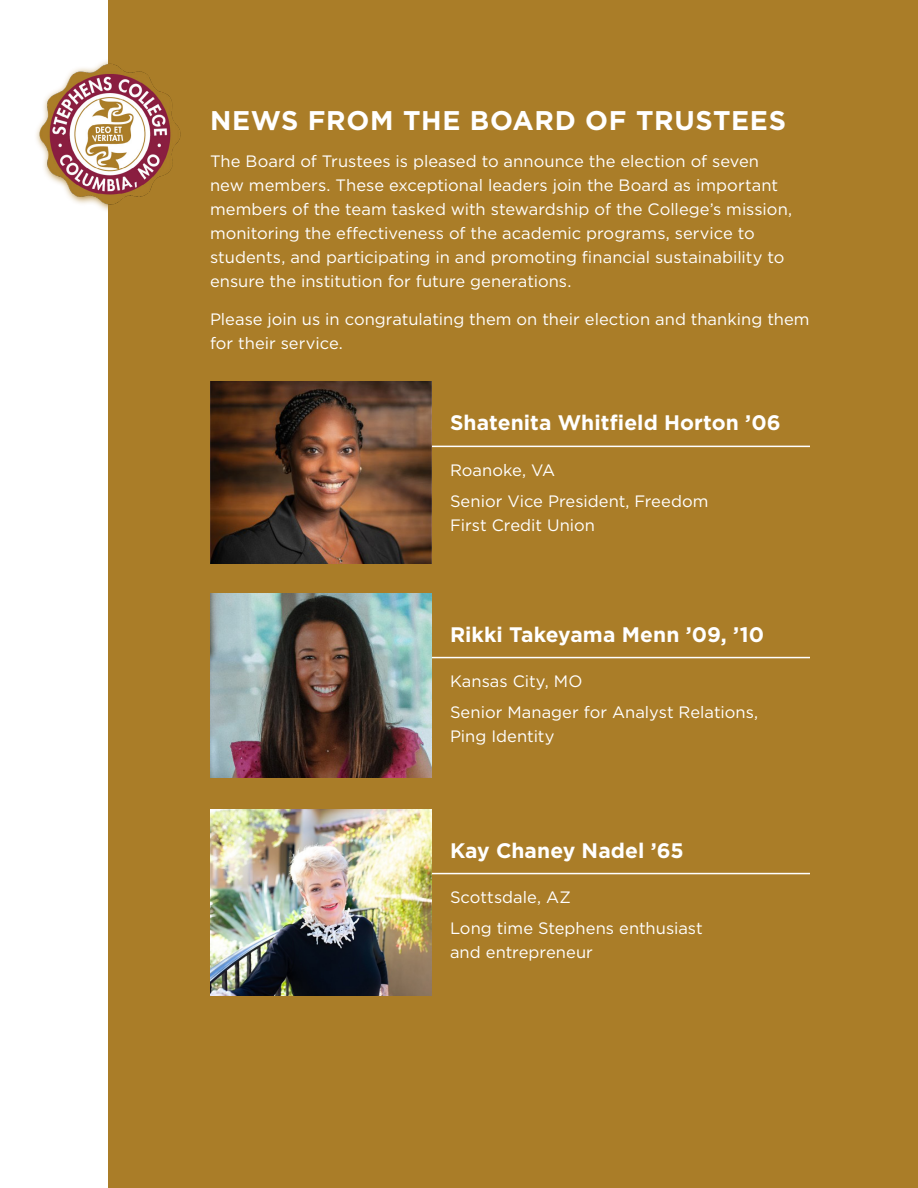
<style>
.page{position:relative;width:918px;height:1188px;background:#fff}
.page>*{position:absolute;margin:0;border:0;box-sizing:border-box;transform-origin:0 0}
.t1{font:700 27px "Gotham";letter-spacing:.025em;color:#fff}
.t2{font:700 21px "Gotham";letter-spacing:.005em;color:#fff}
.t3{font:16.5px/24px "Gotham";color:#fff}
</style>
<div class="page">
<div style="left:108px;top:0;width:810px;height:1188px;background:#aa7d28"></div>
<img style="left:210px;top:381px;width:222px;height:183px">
<img style="left:210px;top:594px;width:222px;height:184px">
<img style="left:210px;top:810px;width:222px;height:185px">
<hr style="left:432px;top:657px;width:378px;height:1px;background:#fff">
<hr style="left:432px;top:873px;width:378px;height:1px;background:#fff">
<hr style="left:432px;top:446px;width:378px;height:1px;background:#fff">
<img style="left:36px;top:60px;width:145px;height:151px">
<h1 class="t1" style="left:210px;top:102px;width:578px">NEWS FROM THE BOARD OF TRUSTEES</h1>
<p class="t3" style="left:210px;top:149px;width:584px">The Board of Trustees is pleased to announce the election of seven new members. These exceptional leaders join the Board as important members of the team tasked with stewardship of the College’s mission, monitoring the effectiveness of the academic programs, service to students, and participating in and promoting financial sustainability to ensure the institution for future generations.</p>
<p class="t3" style="left:210px;top:306px;width:601px">Please join us in congratulating them on their election and thanking them for their service.</p>
<p class="t2" style="left:450px;top:408px;width:332px">Shatenita Whitfield Horton ’06</p>
<p class="t3" style="left:450px;top:454px;width:260px;line-height:30.8px">Roanoke, VA<br>Senior Vice President, Freedom</p>
<p class="t3" style="left:450px;top:513px;width:147px">First Credit Union</p>
<p class="t2" style="left:450px;top:621px;width:316px">Rikki Takeyama Menn ’09, ’10</p>
<p class="t3" style="left:450px;top:666px;width:310px;line-height:30.8px">Kansas City, MO<br>Senior Manager for Analyst Relations,</p>
<p class="t3" style="left:450px;top:724px;width:106px">Ping Identity</p>
<p class="t2" style="left:450px;top:837px;width:235px">Kay Chaney Nadel ’65</p>
<p class="t3" style="left:450px;top:882px;width:254px;line-height:30.8px">Scottsdale, AZ<br>Long time Stephens enthusiast</p>
<p class="t3" style="left:450px;top:940px;width:144px">and entrepreneur</p>
</div>
